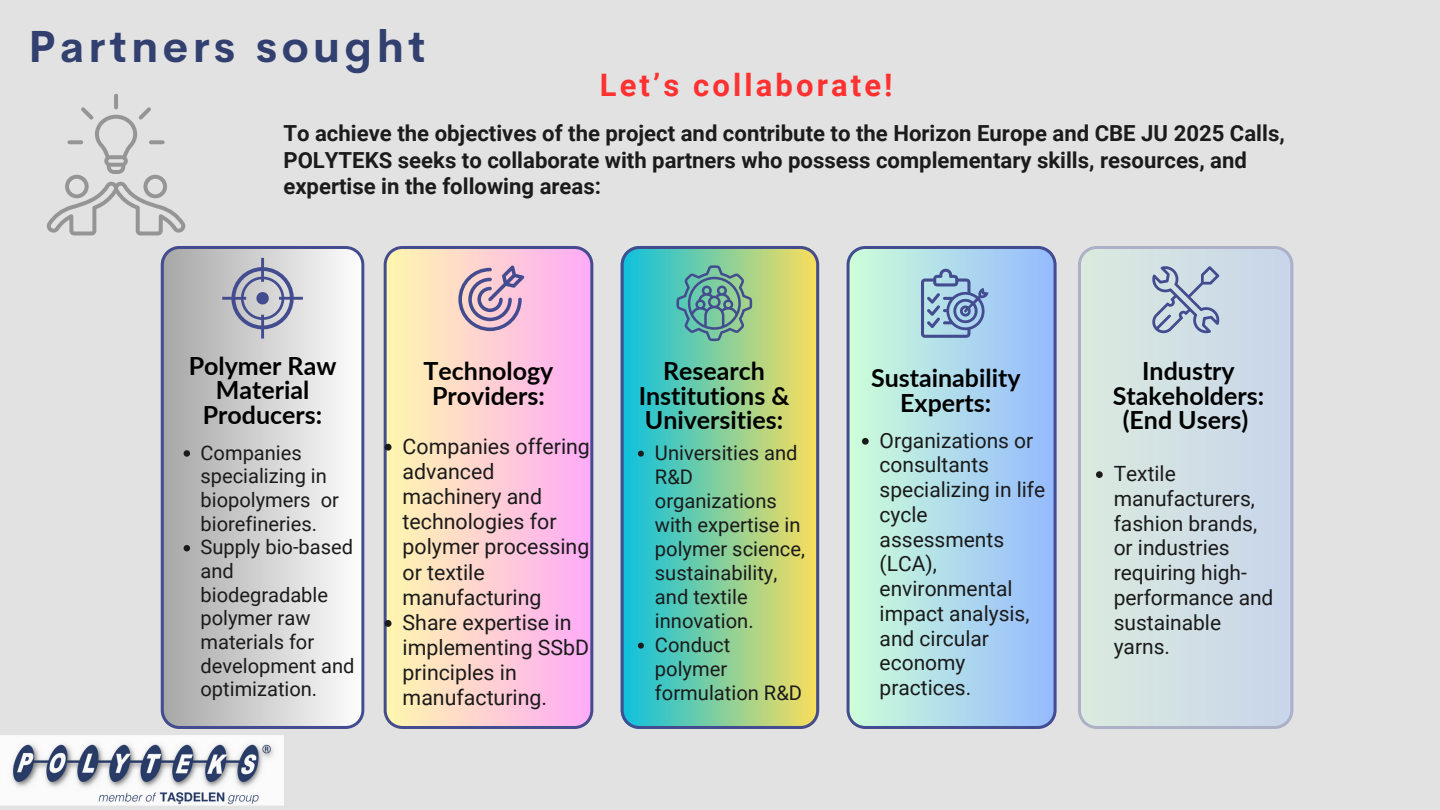
<style>
.page{position:relative;width:1440px;height:810px;background:#e2e2e2}
.page>*{position:absolute;margin:0;border:0;box-sizing:border-box;transform-origin:0 0}
.t1{font:700 44px "Cerebri Sans";letter-spacing:.1em;color:#324070}
.t2{font:700 31px "Roboto";letter-spacing:.1em;color:#ff3131}
.t3{font:700 25px/24.8px "Lato";color:#010101;text-align:center}
.t4{font:700 22.1px/26.3px "Roboto";color:#1b1b1b}
.t5{font:21.4px/25.2px "Roboto";color:#1b1b1b}
.t6{font:21px/24.8px "Roboto";color:#1b1b1b}
.t7{font:20.2px/24px "Roboto";color:#1b1b1b}
.t8{font:20.1px/23.7px "Roboto";color:#1b1b1b}
</style>
<div class="page">
<svg style="left:161px;top:246px;width:203px;height:483px"></svg>
<svg style="left:384px;top:246px;width:209px;height:483px;background:#f7cbcf"></svg>
<svg style="left:621px;top:246px;width:198px;height:483px;background:#82cc9d"></svg>
<svg style="left:847px;top:246px;width:210px;height:483px;background:#acd6e7"></svg>
<svg style="left:1078px;top:246px;width:215px;height:483px"></svg>
<svg style="left:222px;top:258px;width:81px;height:81px"></svg>
<svg style="left:458px;top:265px;width:66px;height:66px;background:#c4a6be"></svg>
<svg style="left:921px;top:269px;width:67px;height:69px;background:#8caccd"></svg>
<svg style="left:676px;top:265px;width:76px;height:76px;background:#6caa9b"></svg>
<svg style="left:1152px;top:266px;width:67px;height:67px"></svg>
<img style="left:0;top:736px;width:283px;height:70px">
<svg style="left:46px;top:94px;width:140px;height:141px"></svg>
<svg style="left:184px;top:450px;width:6px;height:7px"></svg>
<svg style="left:184px;top:545px;width:6px;height:6px"></svg>
<svg style="left:385px;top:444px;width:7px;height:7px"></svg>
<svg style="left:385px;top:620px;width:7px;height:7px"></svg>
<svg style="left:638px;top:451px;width:6px;height:6px"></svg>
<svg style="left:638px;top:643px;width:6px;height:6px"></svg>
<svg style="left:862px;top:438px;width:7px;height:7px"></svg>
<svg style="left:1096px;top:471px;width:7px;height:7px"></svg>
<h1 class="t1" style="left:28px;top:18px;width:399px">Partners sought</h1>
<p class="t2" style="left:600px;top:68px;width:294px">Let’s collaborate!</p>
<h2 class="t4" style="left:283px;top:121px;width:1003px">To achieve the objectives of the project and contribute to the Horizon Europe and CBE JU 2025 Calls,<br>POLYTEKS seeks to collaborate with partners who possess complementary skills, resources, and expertise in the following areas:</h2>
<p class="t3" style="left:189px;top:353px;width:149px">Polymer Raw<br>Material<br>Producers:</p>
<p class="t3" style="left:424px;top:358px;width:131px">Technology<br>Providers:</p>
<p class="t3" style="left:639px;top:358px;width:152px">Research<br>Institutions &amp;<br>Universities:</p>
<p class="t3" style="left:871px;top:365px;width:151px">Sustainability<br>Experts:</p>
<h3 class="t3" style="left:1113px;top:358px;width:153px">Industry<br>Stakeholders: (End Users)</h3>
<p class="t6" style="left:880px;top:428px;width:167px">Organizations or consultants specializing in life cycle assessments (LCA), environmental impact analysis, and circular economy practices.</p>
<p class="t5" style="left:403px;top:434px;width:189px">Companies offering advanced machinery and technologies for polymer processing or textile manufacturing</p>
<h3 class="t5" style="left:403px;top:610px;width:188px">Share expertise in implementing SSbD principles in manufacturing.</h3>
<p class="t7" style="left:655px;top:441px;width:152px">Universities and<br>R&amp;D organizations with expertise in polymer science, sustainability, and textile innovation.</p>
<p class="t7" style="left:655px;top:633px;width:149px">Conduct polymer formulation R&amp;D</p>
<p class="t8" style="left:201px;top:441px;width:140px">Companies specializing in biopolymers or biorefineries.</p>
<h4 class="t8" style="left:201px;top:536px;width:156px">Supply bio-based and biodegradable polymer raw materials for development and optimization.</h4>
<h3 class="t6" style="left:1114px;top:461px;width:161px">Textile manufacturers, fashion brands, or industries requiring high&shy;performance and sustainable yarns.</h3>
</div>
